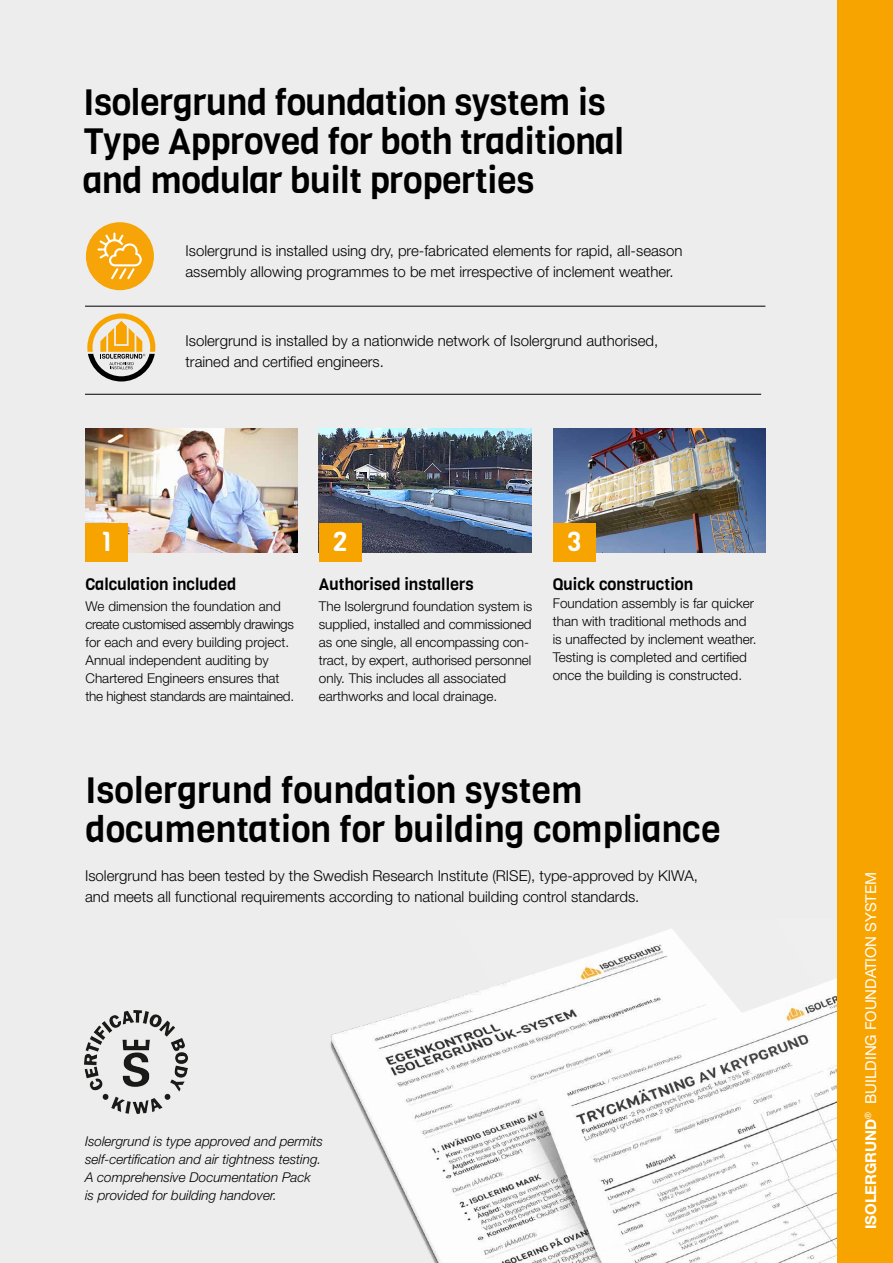
<style>
.page{position:relative;width:893px;height:1263px;background:#fff}
.page>*{position:absolute;margin:0;border:0;box-sizing:border-box;transform-origin:0 0}
.t1{font:36px/39px "Viga";letter-spacing:-.01em;color:#000}
.t2{font:27px "Viga";color:#fff}
.t3{font:16.5px "Viga";color:#000}
.t4{font:300 15px/21px "Helvetica Neue LT Std";color:#000}
.t5{font:15px "Helvetica Neue LT Std";letter-spacing:-.005em;color:#fff}
.t6{font:300 13.5px/18px "Helvetica Neue LT Std";color:#000}
.t7{font:italic 300 13.5px/18px "Helvetica Neue LT Std";color:#000}
.s1{font-weight:700}
</style>
<div class="page">
<div style="left:0;top:0;width:848px;height:1263px;background:#ededed"></div>
<img style="left:85px;top:428px;width:213px;height:125px">
<div style="left:85px;top:523px;width:43px;height:38px;background:#f7a400"></div>
<img style="left:319px;top:428px;width:212px;height:125px">
<div style="left:319px;top:523px;width:42px;height:38px;background:#f7a400"></div>
<img style="left:553px;top:428px;width:212px;height:125px">
<div style="left:553px;top:523px;width:42px;height:38px;background:#f7a400"></div>
<hr style="left:85px;top:306px;width:680px;height:1px;background:#000">
<img style="left:330px;top:919px;width:508px;height:344px">
<div style="left:838px;top:0;width:55px;height:1263px;background:#f7a400"></div>
<img style="left:84px;top:1011px;width:104px;height:102px">
<hr style="left:85px;top:394px;width:676px;height:1px;background:#000">
<div style="left:86px;top:222px;width:68px;height:68px;background:#f7a409;border-radius:50%"></div>
<svg style="left:98px;top:233px;width:44px;height:46px"></svg>
<svg style="left:87px;top:313px;width:68px;height:68px"></svg>
<h1 class="t1" style="left:83px;top:83px;width:542px">Isolergrund foundation system is<br>Type Approved for both traditional and modular built properties</h1>
<p class="t4" style="left:185px;top:239px;width:499px">Isolergrund is installed using dry, pre-fabricated elements for rapid, all-season assembly allowing programmes to be met irrespective of inclement weather.</p>
<h2 class="t2" style="left:100px;top:523px;width:13px">1</h2>
<p class="t4" style="left:185px;top:329px;width:474px">Isolergrund is installed by a nationwide network of Isolergrund authorised, trained and certified engineers.</p>
<h2 class="t2" style="left:333px;top:523px;width:16px">2</h2>
<h2 class="t2" style="left:567px;top:523px;width:16px">3</h2>
<p class="t3" style="left:86px;top:573px;width:152px">Calculation included</p>
<p class="t6" style="left:86px;top:597px;width:210px">We dimension the foundation and create customised assembly drawings for each and every building project.<br>Annual independent auditing by Chartered Engineers ensures that the highest standards are maintained.</p>
<p class="t3" style="left:319px;top:573px;width:156px">Authorised installers</p>
<p class="t6" style="left:319px;top:597px;width:215px">The Isolergrund foundation system is supplied, installed and commissioned as one single, all encompassing con&shy;tract, by expert, authorised personnel only. This includes all associated earthworks and local drainage.</p>
<p class="t3" style="left:553px;top:573px;width:142px">Quick construction</p>
<p class="t6" style="left:553px;top:594px;width:205px">Foundation assembly is far quicker than with traditional methods and is unaffected by inclement weather.<br>Testing is completed and certified once the building is constructed.</p>
<h1 class="t1" style="left:86px;top:771px;width:637px">Isolergrund foundation system documentation for building compliance</h1>
<p class="t4" style="left:85px;top:865px;width:614px">Isolergrund has been tested by the Swedish Research Institute (RISE), type-approved by KIWA, and meets all functional requirements according to national building control standards.</p>
<p class="t7" style="left:85px;top:1132px;width:240px">Isolergrund is type approved and permits self-certification and air tightness testing.<br>A comprehensive Documentation Pack is provided for building handover.</p>
<p class="t5" style="left:862px;top:1229px;width:358px;rotate:-90deg"><span class="s1">ISOLERGRUND</span><sup>®</sup> BUILDING FOUNDATION SYSTEM</p>
</div>
